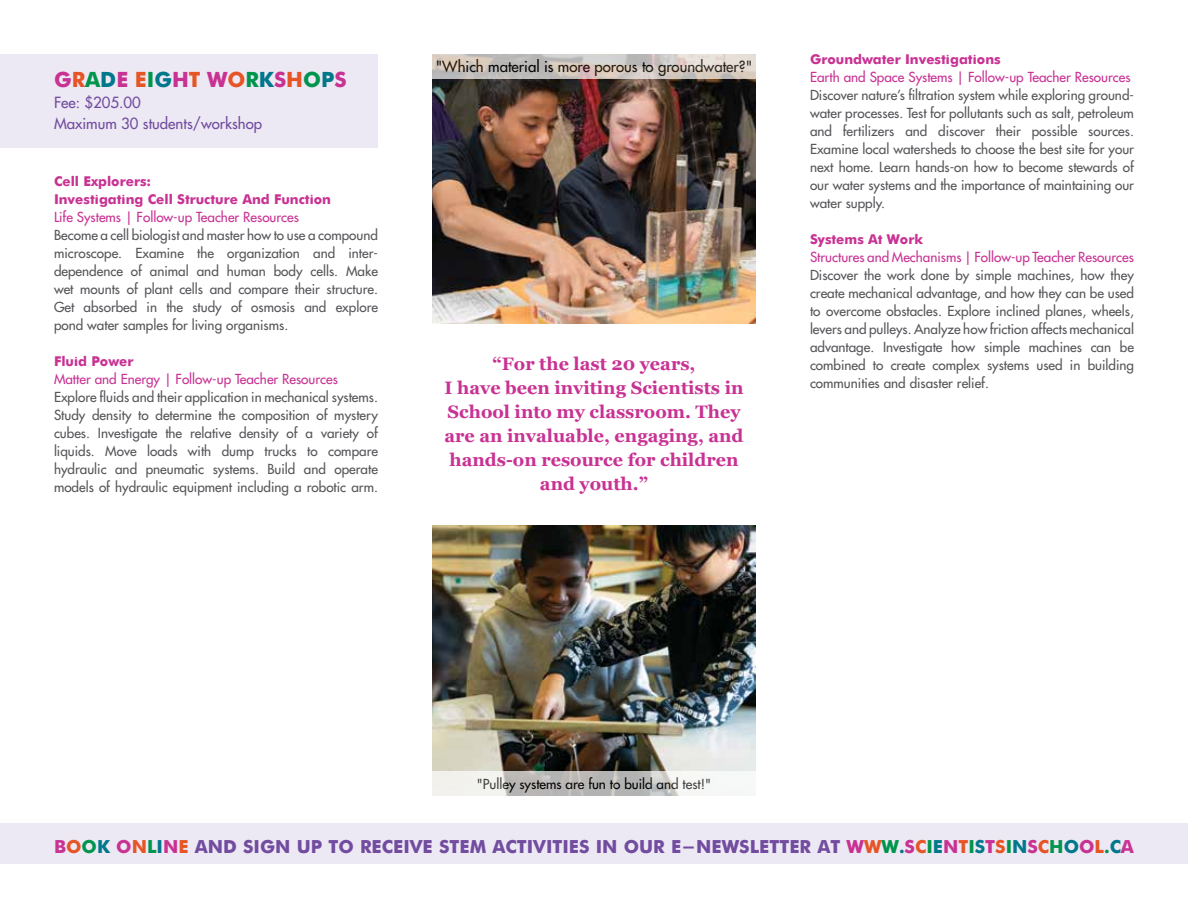
<style>
.page{position:relative;width:1188px;height:918px;background:#fff}
.page>*{position:absolute;margin:0;border:0;box-sizing:border-box;transform-origin:0 0}
.t1{font:700 21px "Futura";color:#c83293}
.t2{font:700 18px/24px "Georgia";color:#c83293;text-align:center}
.t3{font:700 18px "Futura";color:#724c9f}
.t4{font:15px "Futura";color:#000}
.t5{font:15px/21px "Futura";color:#724c9f}
.t6{font:13.5px/18px "Futura";color:#56565a;text-align:justify}
.t7{font:13.5px "Futura";color:#c83293}
.t8{font:700 13.5px/18px "Futura";color:#c83293}
.t9{font:13.5px "Futura";color:#000}
.s1{color:#e65525}
.s2{color:#00954c}
.s3{color:#00788c}
.s4{color:#c83293}
</style>
<div class="page">
<img style="left:432px;top:79px;width:324px;height:245px">
<img style="left:432px;top:526px;width:324px;height:245px">
<svg style="left:432px;top:54px;width:324px;height:25px;background:#cec7c2"></svg>
<svg style="left:432px;top:771px;width:266px;height:25px"></svg>
<div style="left:0;top:824px;width:1188px;height:40px;background:#ede9f4"></div>
<div style="left:0;top:54px;width:378px;height:93px;background:#ede9f4"></div>
<h1 class="t1" style="left:54px;top:64px;width:294px">G<span class="s1">R</span><span class="s2">A</span><span class="s3">D</span>E <span class="s1">E</span><span class="s2">I</span><span class="s3">G</span>H<span class="s1">T</span> W<span class="s1">O</span><span class="s2">R</span><span class="s3">K</span>S<span class="s1">H</span><span class="s2">O</span><span class="s3">P</span>S</h1>
<p class="t5" style="left:54px;top:92px;width:210px">Fee: $205.00<br>Maximum 30 students/workshop</p>
<p class="t8" style="left:54px;top:171px;width:279px">Cell Explorers:<br>Investigating Cell Structure And Function</p>
<p class="t7" style="left:54px;top:208px;width:247px">Life Systems | Follow-up Teacher Resources</p>
<p class="t6" style="left:54px;top:226px;width:325px">Become a cell biologist and master how to use a compound microscope. Examine the organization and inter&shy;dependence of animal and human body cells. Make wet mounts of plant cells and compare their structure.<br>Get absorbed in the study of osmosis and explore pond water samples for living organisms.</p>
<p class="t8" style="left:54px;top:351px;width:81px">Fluid Power</p>
<p class="t7" style="left:54px;top:370px;width:285px">Matter and Energy | Follow-up Teacher Resources</p>
<p class="t6" style="left:54px;top:388px;width:326px">Explore fluids and their application in mechanical systems.<br>Study density to determine the composition of mystery cubes. Investigate the relative density of a variety of liquids. Move loads with dump trucks to compare hydraulic and pneumatic systems. Build and operate models of hydraulic equipment including a robotic arm.</p>
<p class="t4" style="left:436px;top:57px;width:318px">"Which material is more porous to groundwater?"</p>
<h2 class="t2" style="left:445px;top:352px;width:301px">“For the last 20 years,<br>I have been inviting Scientists in<br>School into my classroom. They are an invaluable, engaging, and hands-on resource for children and youth.”</h2>
<p class="t8" style="left:810px;top:50px;width:192px">Groundwater Investigations</p>
<p class="t7" style="left:810px;top:69px;width:322px">Earth and Space Systems | Follow-up Teacher Resources</p>
<p class="t6" style="left:810px;top:86px;width:326px">Discover nature’s filtration system while exploring ground&shy;water processes. Test for pollutants such as salt, petroleum and fertilizers and discover their possible sources.<br>Examine local watersheds to choose the best site for your next home. Learn hands-on how to become stewards of our water systems and the importance of maintaining our water supply.</p>
<p class="t8" style="left:810px;top:230px;width:115px">Systems At Work</p>
<p class="t7" style="left:810px;top:249px;width:325px">Structures and Mechanisms | Follow-up Teacher Resources</p>
<p class="t6" style="left:810px;top:266px;width:326px">Discover the work done by simple machines, how they create mechanical advantage, and how they can be used to overcome obstacles. Explore inclined planes, wheels, levers and pulleys. Analyze how friction affects mechanical advantage. Investigate how simple machines can be combined to create complex systems used in building communities and disaster relief.</p>
<p class="t9" style="left:477px;top:775px;width:236px">"Pulley systems are fun to build and test!"</p>
<h2 class="t3" style="left:54px;top:834px;width:1081px"><span class="s4">B</span><span class="s1">O</span><span class="s2">O</span><span class="s3">K</span> <span class="s4">O</span><span class="s1">N</span><span class="s2">L</span><span class="s3">I</span><span class="s4">N</span><span class="s1">E</span> AND SIGN UP TO RECEIVE STEM ACTIVITIES IN OUR E-NEWSLETTER AT <span class="s4">W</span><span class="s1">W</span><span class="s2">W</span><span class="s3">.</span><span class="s4">S</span><span class="s1">C</span><span class="s2">I</span><span class="s3">E</span><span class="s4">N</span><span class="s1">T</span><span class="s2">I</span><span class="s3">S</span><span class="s4">T</span><span class="s1">S</span><span class="s2">I</span><span class="s3">N</span><span class="s4">S</span><span class="s1">C</span><span class="s2">H</span><span class="s3">O</span><span class="s4">O</span><span class="s1">L</span><span class="s2">.</span><span class="s3">C</span><span class="s4">A</span></h2>
</div>
